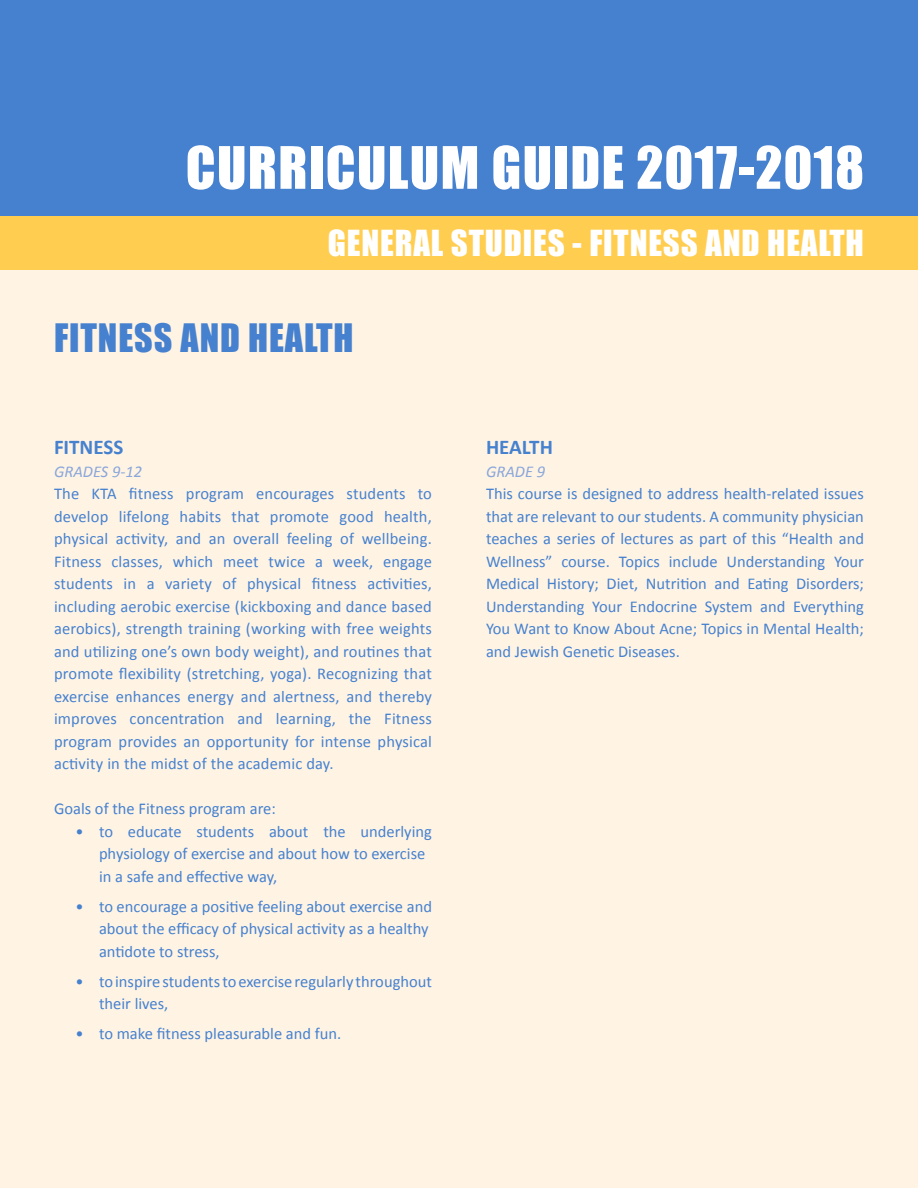
<style>
.page{position:relative;width:918px;height:1188px;background:#fff}
.page>*{position:absolute;margin:0;border:0;box-sizing:border-box;transform-origin:0 0}
.t1{font:54px "Impact";letter-spacing:.025em;color:#fff}
.t2{font:36px "Impact";color:#4681cf}
.t3{font:33px "Impact";letter-spacing:.025em;color:#fff}
.t4{font:700 21px "Calibri";color:#4681cf}
.t5{font:16.5px/22.5px "Calibri";color:#4681cf}
.t6{font:italic 16.5px "Calibri";color:#8aa6da}
</style>
<div class="page">
<div style="left:0;top:59px;width:918px;height:1129px;background:#fff4e4"></div>
<div style="left:0;top:0;width:918px;height:216px;background:#4681cf"></div>
<div style="left:0;top:216px;width:918px;height:54px;background:#ffcd4f"></div>
<h1 class="t1" style="left:186px;top:126px;width:680px">CURRICULUM GUIDE 2017-2018</h1>
<h3 class="t3" style="left:328px;top:217px;width:278px">GENERAL STUDIES - FITNESS</h3>
<h3 class="t3" style="left:705px;top:217px;width:19px">AND</h3>
<h3 class="t3" style="left:767px;top:217px;width:17px">HEALTH</h3>
<h2 class="t2" style="left:54px;top:310px;width:18px">FITNESS</h2>
<h2 class="t2" style="left:181px;top:310px;width:21px">AND</h2>
<h2 class="t2" style="left:248px;top:310px;width:19px">HEALTH</h2>
<p class="t4" style="left:54px;top:434px;width:11px">FITN</p>
<p class="t4" style="left:93px;top:434px;width:21px">ESS</p>
<p class="t6" style="left:54px;top:460px;width:90px">GRADES 9-12</p>
<p class="t5" style="left:54px;top:483px;width:379px;text-align:justify">The KTA fitness program encourages students to develop lifelong habits that promote good health, physical activity, and an overall feeling of wellbeing.<br>Fitness classes, which meet twice a week, engage students in a variety of physical fitness activities, including aerobic exercise (kickboxing and dance based aerobics), strength training (working with free weights and utilizing one’s own body weight), and routines that promote flexibility (stretching, yoga). Recognizing that exercise enhances energy and alertness, and thereby improves concentration and learning, the Fitness program provides an opportunity for intense physical activity in the midst of the academic day.</p>
<p class="t5" style="left:54px;top:798px;width:223px">Goals of the Fitness program are:</p>
<p class="t5" style="left:99px;top:820px;width:334px;text-indent:-23px">• to educate students about the underlying physiology of exercise and about how to exercise in a safe and effective way,</p>
<p class="t5" style="left:99px;top:895px;width:334px;text-indent:-23px">• to encourage a positive feeling about exercise and about the efficacy of physical activity as a healthy antidote to stress,</p>
<p class="t5" style="left:99px;top:970px;width:334px;text-indent:-23px">• to inspire students to exercise regularly throughout their lives,</p>
<p class="t5" style="left:76px;top:1023px;width:267px">• to make fitness pleasurable and fun.</p>
<p class="t4" style="left:486px;top:434px;width:35px">HEALTH</p>
<p class="t6" style="left:486px;top:460px;width:61px">GRADE 9</p>
<p class="t5" style="left:486px;top:483px;width:380px;text-align:justify">This course is designed to address health-related issues that are relevant to our students. A community physician teaches a series of lectures as part of this “Health and Wellness” course. Topics include Understanding Your Medical History; Diet, Nutrition and Eating Disorders; Understanding Your Endocrine System and Everything You Want to Know About Acne; Topics in Mental Health; and Jewish Genetic Diseases.</p>
</div>
